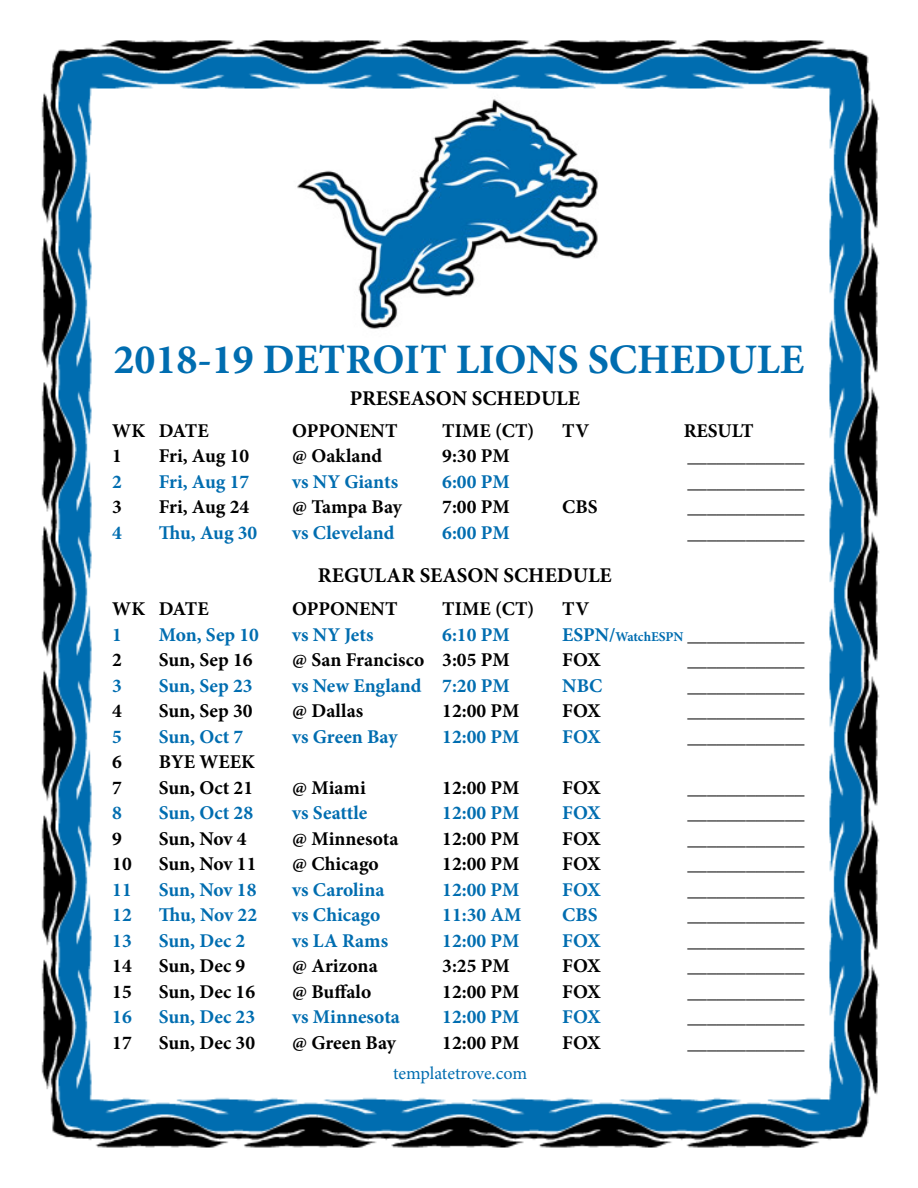
<style>
.page{position:relative;width:918px;height:1188px;background:#fff}
.page>*{position:absolute;margin:0;border:0;box-sizing:border-box;transform-origin:0 0}
.t1{font:700 42px "Minion Pro";color:#006db0}
.t2{font:700 21px "Minion Pro";color:#000}
.t3{font:700 19.5px "Minion Pro";color:#000}
.t4{font:700 19.5px "Minion Pro";color:#006db0}
.t5{font:18px "Minion Pro";letter-spacing:-.005em;color:#006db0}
.s1{color:#006db0}
.s2{font-size:13.5px;color:#006db0}
</style>
<div class="page">
<img style="left:41px;top:40px;width:839px;height:1108px">
<img style="left:275px;top:91px;width:368px;height:255px">
<h1 class="t1" style="left:113px;top:330px;width:692px">2018-19 DETROIT LIONS SCHEDULE</h1>
<p class="t2" style="left:350px;top:384px;width:232px">PRESEASON SCHEDULE</p>
<p class="t3" style="left:112px;top:417px;width:98px">WK DATE</p>
<p class="t3" style="left:292px;top:417px;width:107px">OPPONENT</p>
<p class="t3" style="left:442px;top:417px;width:94px">TIME (CT)</p>
<p class="t3" style="left:562px;top:417px;width:28px">TV</p>
<p class="t3" style="left:684px;top:417px;width:71px">RESULT</p>
<p class="t3" style="left:112px;top:442px;width:11px">1</p>
<p class="t3" style="left:159px;top:442px;width:92px">Fri, Aug 10</p>
<p class="t3" style="left:292px;top:442px;width:91px">@ Oakland</p>
<p class="t3" style="left:442px;top:442px;width:69px">9:30 PM</p>
<p class="t3" style="left:688px;top:442px;width:118px">____________</p>
<p class="t4" style="left:112px;top:468px;width:11px">2</p>
<p class="t4" style="left:159px;top:468px;width:92px">Fri, Aug 17</p>
<p class="t4" style="left:292px;top:468px;width:107px">vs NY Giants</p>
<p class="t4" style="left:442px;top:468px;width:69px">6:00 PM</p>
<p class="t3" style="left:688px;top:468px;width:118px">____________</p>
<p class="t3" style="left:112px;top:493px;width:11px">3</p>
<p class="t3" style="left:159px;top:493px;width:92px">Fri, Aug 24</p>
<p class="t3" style="left:292px;top:493px;width:111px">@ Tampa Bay</p>
<p class="t3" style="left:442px;top:493px;width:69px">7:00 PM</p>
<p class="t3" style="left:562px;top:493px;width:37px">CBS</p>
<p class="t3" style="left:688px;top:493px;width:118px">____________</p>
<p class="t4" style="left:112px;top:519px;width:11px">4</p>
<p class="t4" style="left:159px;top:519px;width:100px">Thu, Aug 30</p>
<p class="t4" style="left:292px;top:519px;width:104px">vs Cleveland</p>
<p class="t4" style="left:442px;top:519px;width:69px">6:00 PM</p>
<p class="t3" style="left:688px;top:519px;width:118px">____________</p>
<p class="t2" style="left:318px;top:561px;width:295px">REGULAR SEASON SCHEDULE</p>
<p class="t3" style="left:112px;top:595px;width:98px">WK DATE</p>
<p class="t3" style="left:292px;top:595px;width:107px">OPPONENT</p>
<p class="t3" style="left:442px;top:595px;width:94px">TIME (CT)</p>
<p class="t3" style="left:562px;top:595px;width:28px">TV</p>
<p class="t4" style="left:112px;top:621px;width:11px">1</p>
<p class="t4" style="left:159px;top:621px;width:102px">Mon, Sep 10</p>
<p class="t4" style="left:292px;top:621px;width:83px">vs NY Jets</p>
<p class="t4" style="left:442px;top:621px;width:69px">6:10 PM</p>
<p class="t3" style="left:562px;top:621px;width:244px"><span class="s1">ESPN/</span><span class="s2">WatchESPN</span> ____________</p>
<p class="t3" style="left:112px;top:646px;width:11px">2</p>
<p class="t3" style="left:159px;top:646px;width:95px">Sun, Sep 16</p>
<p class="t3" style="left:292px;top:646px;width:219px">@ San Francisco 3:05 PM</p>
<p class="t3" style="left:562px;top:646px;width:40px">FOX</p>
<p class="t3" style="left:688px;top:646px;width:118px">____________</p>
<p class="t4" style="left:112px;top:672px;width:11px">3</p>
<p class="t4" style="left:159px;top:672px;width:95px">Sun, Sep 23</p>
<p class="t4" style="left:292px;top:672px;width:219px">vs New England 7:20 PM</p>
<p class="t4" style="left:562px;top:672px;width:42px">NBC</p>
<p class="t3" style="left:688px;top:672px;width:118px">____________</p>
<p class="t3" style="left:112px;top:697px;width:11px">4</p>
<p class="t3" style="left:159px;top:697px;width:95px">Sun, Sep 30</p>
<p class="t3" style="left:292px;top:697px;width:72px">@ Dallas</p>
<p class="t3" style="left:442px;top:697px;width:79px">12:00 PM</p>
<p class="t3" style="left:562px;top:697px;width:40px">FOX</p>
<p class="t3" style="left:688px;top:697px;width:118px">____________</p>
<p class="t4" style="left:112px;top:723px;width:11px">5</p>
<p class="t4" style="left:159px;top:723px;width:86px">Sun, Oct 7</p>
<p class="t4" style="left:292px;top:723px;width:107px">vs Green Bay</p>
<p class="t4" style="left:442px;top:723px;width:79px">12:00 PM</p>
<p class="t4" style="left:562px;top:723px;width:40px">FOX</p>
<p class="t3" style="left:688px;top:723px;width:118px">____________</p>
<p class="t3" style="left:112px;top:748px;width:11px">6</p>
<p class="t3" style="left:159px;top:748px;width:98px">BYE WEEK</p>
<p class="t3" style="left:112px;top:774px;width:11px">7</p>
<p class="t3" style="left:159px;top:774px;width:96px">Sun, Oct 21</p>
<p class="t3" style="left:292px;top:774px;width:75px">@ Miami</p>
<p class="t3" style="left:442px;top:774px;width:79px">12:00 PM</p>
<p class="t3" style="left:562px;top:774px;width:40px">FOX</p>
<p class="t3" style="left:688px;top:774px;width:118px">____________</p>
<p class="t4" style="left:112px;top:799px;width:11px">8</p>
<p class="t4" style="left:159px;top:799px;width:96px">Sun, Oct 28</p>
<p class="t4" style="left:292px;top:799px;width:77px">vs Seattle</p>
<p class="t4" style="left:442px;top:799px;width:79px">12:00 PM</p>
<p class="t4" style="left:562px;top:799px;width:40px">FOX</p>
<p class="t3" style="left:688px;top:799px;width:118px">____________</p>
<p class="t3" style="left:112px;top:825px;width:11px">9</p>
<p class="t3" style="left:159px;top:825px;width:89px">Sun, Nov 4</p>
<p class="t3" style="left:292px;top:825px;width:108px">@ Minnesota</p>
<p class="t3" style="left:442px;top:825px;width:79px">12:00 PM</p>
<p class="t3" style="left:562px;top:825px;width:40px">FOX</p>
<p class="t3" style="left:688px;top:825px;width:118px">____________</p>
<p class="t3" style="left:112px;top:850px;width:21px">10</p>
<p class="t3" style="left:159px;top:850px;width:99px">Sun, Nov 11</p>
<p class="t3" style="left:292px;top:850px;width:88px">@ Chicago</p>
<p class="t3" style="left:442px;top:850px;width:79px">12:00 PM</p>
<p class="t3" style="left:562px;top:850px;width:40px">FOX</p>
<p class="t3" style="left:688px;top:850px;width:118px">____________</p>
<p class="t4" style="left:112px;top:876px;width:21px">11</p>
<p class="t4" style="left:159px;top:876px;width:99px">Sun, Nov 18</p>
<p class="t4" style="left:292px;top:876px;width:94px">vs Carolina</p>
<p class="t4" style="left:442px;top:876px;width:79px">12:00 PM</p>
<p class="t4" style="left:562px;top:876px;width:40px">FOX</p>
<p class="t3" style="left:688px;top:876px;width:118px">____________</p>
<p class="t4" style="left:112px;top:901px;width:21px">12</p>
<p class="t4" style="left:159px;top:901px;width:100px">Thu, Nov 22</p>
<p class="t4" style="left:292px;top:901px;width:90px">vs Chicago</p>
<p class="t4" style="left:442px;top:901px;width:81px">11:30 AM</p>
<p class="t4" style="left:562px;top:901px;width:37px">CBS</p>
<p class="t3" style="left:688px;top:901px;width:118px">____________</p>
<p class="t4" style="left:112px;top:927px;width:21px">13</p>
<p class="t4" style="left:159px;top:927px;width:88px">Sun, Dec 2</p>
<p class="t4" style="left:292px;top:927px;width:97px">vs LA Rams</p>
<p class="t4" style="left:442px;top:927px;width:79px">12:00 PM</p>
<p class="t4" style="left:562px;top:927px;width:40px">FOX</p>
<p class="t3" style="left:688px;top:927px;width:118px">____________</p>
<p class="t3" style="left:112px;top:952px;width:21px">14</p>
<p class="t3" style="left:159px;top:952px;width:88px">Sun, Dec 9</p>
<p class="t3" style="left:292px;top:952px;width:87px">@ Arizona</p>
<p class="t3" style="left:442px;top:952px;width:69px">3:25 PM</p>
<p class="t3" style="left:562px;top:952px;width:40px">FOX</p>
<p class="t3" style="left:688px;top:952px;width:118px">____________</p>
<p class="t3" style="left:112px;top:978px;width:21px">15</p>
<p class="t3" style="left:159px;top:978px;width:98px">Sun, Dec 16</p>
<p class="t3" style="left:292px;top:978px;width:81px">@ Buffalo</p>
<p class="t3" style="left:442px;top:978px;width:79px">12:00 PM</p>
<p class="t3" style="left:562px;top:978px;width:40px">FOX</p>
<p class="t3" style="left:688px;top:978px;width:118px">____________</p>
<p class="t4" style="left:112px;top:1003px;width:21px">16</p>
<p class="t4" style="left:159px;top:1003px;width:98px">Sun, Dec 23</p>
<p class="t4" style="left:292px;top:1003px;width:109px">vs Minnesota</p>
<p class="t4" style="left:442px;top:1003px;width:79px">12:00 PM</p>
<p class="t4" style="left:562px;top:1003px;width:40px">FOX</p>
<p class="t3" style="left:688px;top:1003px;width:118px">____________</p>
<p class="t3" style="left:112px;top:1029px;width:21px">17</p>
<p class="t3" style="left:159px;top:1029px;width:98px">Sun, Dec 30</p>
<p class="t3" style="left:292px;top:1029px;width:105px">@ Green Bay</p>
<p class="t3" style="left:442px;top:1029px;width:79px">12:00 PM</p>
<p class="t3" style="left:562px;top:1029px;width:40px">FOX</p>
<p class="t3" style="left:688px;top:1029px;width:118px">____________</p>
<p class="t5" style="left:393px;top:1061px;width:136px">templatetrove.com</p>
</div>
